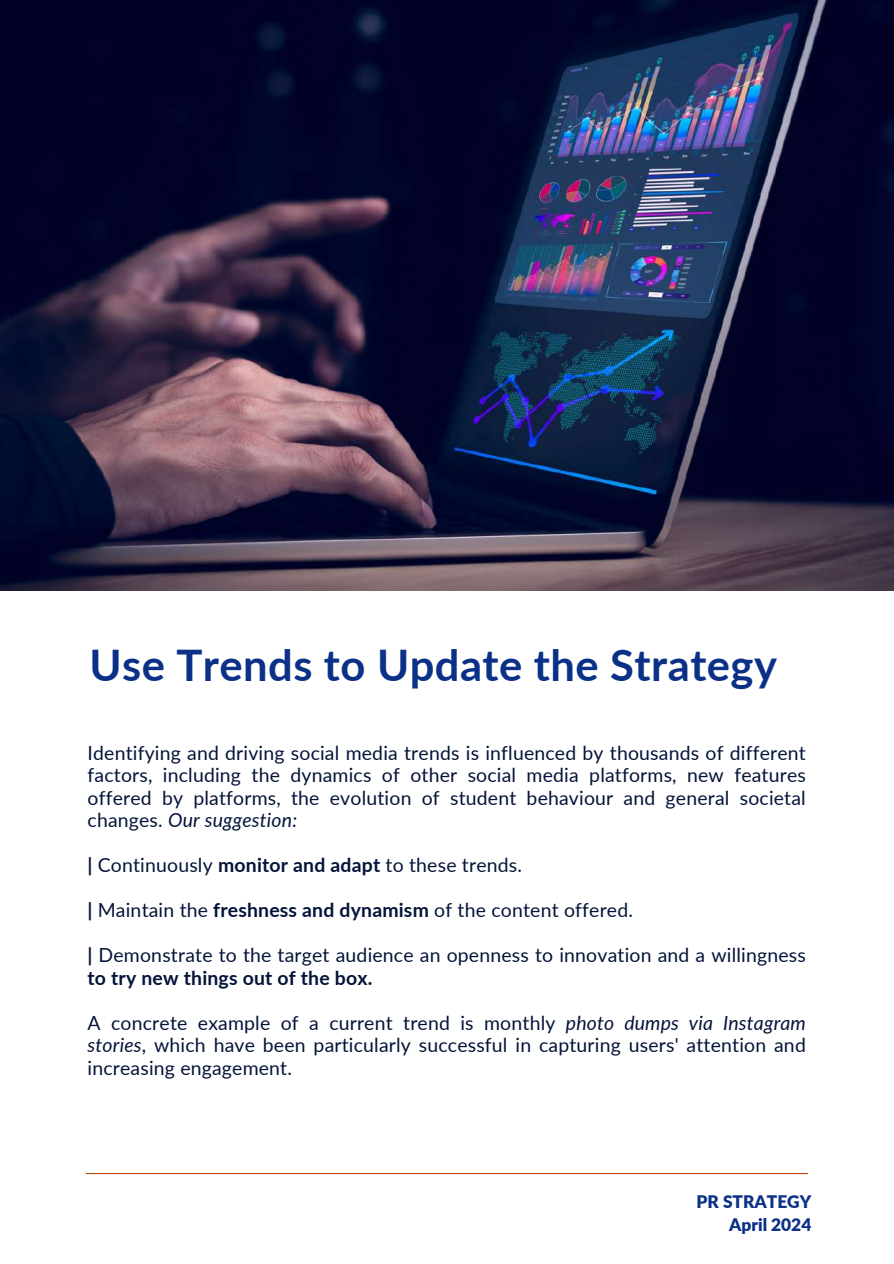
<style>
.page{position:relative;width:894px;height:1264px;background:#fff}
.page>*{position:absolute;margin:0;border:0;box-sizing:border-box;transform-origin:0 0}
.t1{font:700 43.5px "Lato";letter-spacing:.01em;color:#0a3087}
.t2{font:19.35px/22.5px "Lato";letter-spacing:.01em;color:#041439;text-align:justify}
.t3{font:900 17.25px/23.7px "Lato";color:#0a3087;text-align:right}
.s1{font-style:italic}
.s2{font-weight:700}
</style>
<div class="page">
<hr style="left:86px;top:1172px;width:721px;height:2px;background:#b84a03">
<img style="left:0;top:0;width:893px;height:591px">
<h1 class="t1" style="left:89px;top:638px;width:689px">Use Trends to Update the Strategy</h1>
<p class="t2" style="left:88px;top:740px;width:719px">Identifying and driving social media trends is influenced by thousands of different factors, including the dynamics of other social media platforms, new features offered by platforms, the evolution of student behaviour and general societal changes. <span class="s1">Our suggestion:</span></p>
<p class="t2" style="left:88px;top:853px;width:436px"><span class="s2">|</span> Continuously <span class="s2">monitor and adapt</span> to these trends.</p>
<p class="t2" style="left:88px;top:898px;width:546px"><span class="s2">|</span> Maintain the <span class="s2">freshness and dynamism</span> of the content offered.</p>
<p class="t2" style="left:88px;top:943px;width:719px"><span class="s2">|</span> Demonstrate to the target audience an openness to innovation and a willingness <span class="s2">to try new things out of the box.</span></p>
<p class="t2" style="left:88px;top:1010px;width:719px">A concrete example of a current trend is monthly <span class="s1">photo dumps via Instagram stories</span>, which have been particularly successful in capturing users' attention and increasing engagement.</p>
<p class="t3" style="left:696px;top:1189px;width:116px">PR STRATEGY<br>April 2024</p>
</div>
